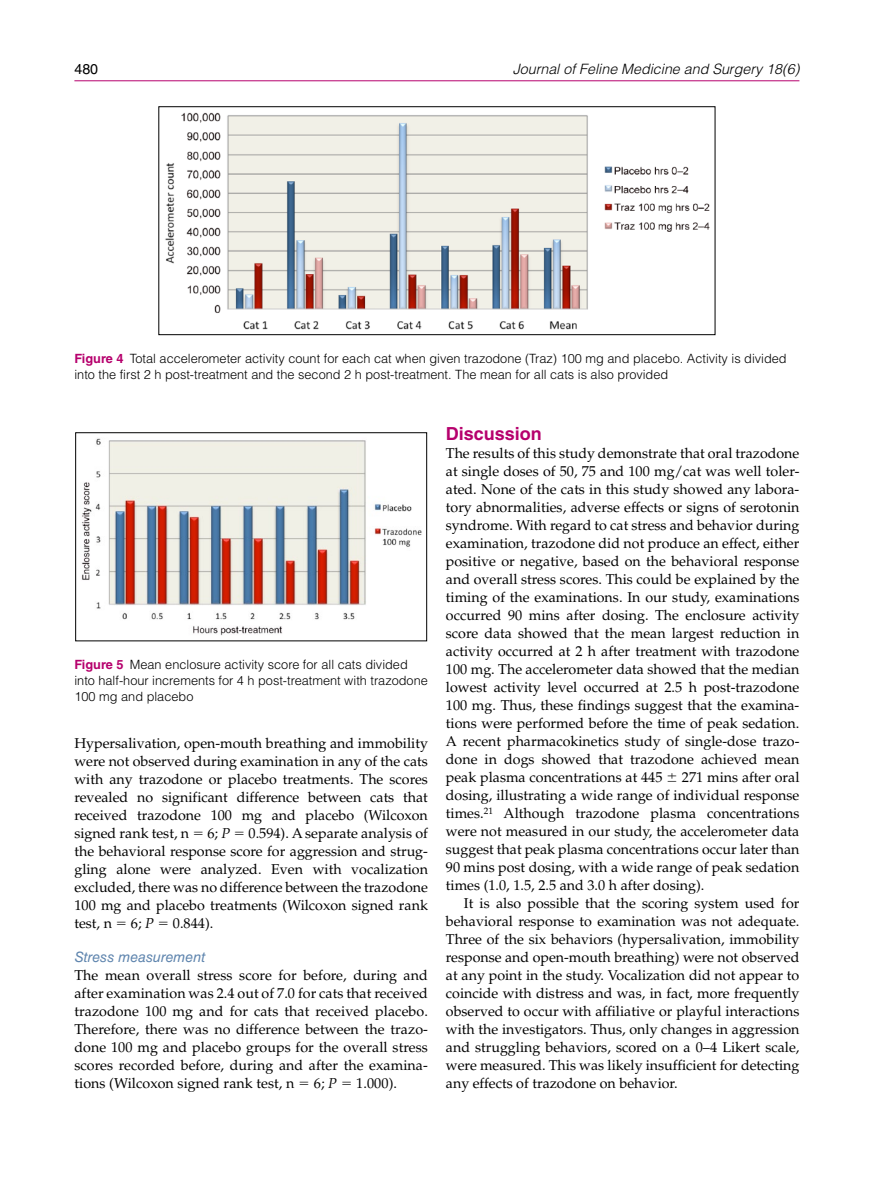
<style>
.page{position:relative;width:893px;height:1191px;background:#fff}
.page>*{position:absolute;margin:0;border:0;box-sizing:border-box;transform-origin:0 0}
.t1{font:700 18px "Helvetica LT Std";color:#b6006d}
.t2{font:14.25px/18px "Palatino LT Std";color:#000;text-align:justify}
.t3{font:italic 300 14.25px "Helvetica LT Std";color:#000}
.t4{font:italic 14.25px "Helvetica LT Std";color:#5f85ae}
.t5{font:14.25px "Helvetica LT Std";color:#000}
.t6{font:300 12.75px/15.8px "Helvetica LT Std";color:#000}
.s1{font-weight:700;color:#b6006d}
.s2{font-style:italic}
</style>
<div class="page">
<hr style="left:74px;top:80px;width:725px;height:1px;background:#b6006d">
<img style="left:165px;top:112px;width:545px;height:218px">
<div style="left:158px;top:106px;width:557px;height:229px;border:1px solid #000"></div>
<img style="left:81px;top:438px;width:341px;height:198px">
<div style="left:75px;top:432px;width:352px;height:209px;border:1px solid #000"></div>
<p class="t5" style="left:74px;top:61px;width:25px">480</p>
<p class="t3" style="left:513px;top:60px;width:288px">Journal of Feline Medicine and Surgery 18(6)</p>
<p class="t6" style="left:74px;top:350px;width:714px"><span class="s1">Figure 4</span> Total accelerometer activity count for each cat when given trazodone (Traz) 100 mg and placebo. Activity is divided into the first 2 h post-treatment and the second 2 h post-treatment. The mean for all cats is also provided</p>
<p class="t6" style="left:74px;top:656px;width:355px"><span class="s1">Figure 5</span> Mean enclosure activity score for all cats divided into half-hour increments for 4 h post-treatment with trazodone<br>100 mg and placebo</p>
<p class="t2" style="left:74px;top:734px;width:355px">Hypersalivation, open-mouth breathing and immobility were not observed during examination in any of the cats with any trazodone or placebo treatments. The scores revealed no significant difference between cats that received trazodone 100 mg and placebo (Wilcoxon signed rank test, n</p>
<p class="t2" style="left:74px;top:824px;width:355px;text-indent:174px">0.594). A separate analysis of the behavioral response score for aggression and strug&shy;gling alone were analyzed. Even with vocalization excluded, there was no difference between the trazodone 100 mg and placebo treatments (Wilcoxon signed rank test, n</p>
<p class="t2" style="left:208px;top:824px;width:24px">6; <span class="s2">P</span></p>
<p class="t2" style="left:131px;top:914px;width:24px">6; <span class="s2">P</span></p>
<p class="t2" style="left:173px;top:914px;width:42px">0.844).</p>
<p class="t4" style="left:74px;top:949px;width:132px">Stress measurement</p>
<p class="t2" style="left:74px;top:966px;width:355px">The mean overall stress score for before, during and after examination was 2.4 out of 7.0 for cats that received trazodone 100 mg and for cats that received placebo.<br>Therefore, there was no difference between the trazo&shy;done 100 mg and placebo groups for the overall stress scores recorded before, during and after the examina&shy;tions (Wilcoxon signed rank test, n</p>
<p class="t2" style="left:314px;top:1074px;width:25px">6; <span class="s2">P</span></p>
<p class="t2" style="left:356px;top:1074px;width:42px">1.000).</p>
<p class="t1" style="left:446px;top:423px;width:98px">Discussion</p>
<p class="t2" style="left:446px;top:445px;width:355px">The results of this study demonstrate that oral trazodone at single doses of 50, 75 and 100 mg/cat was well toler&shy;ated. None of the cats in this study showed any labora&shy;tory abnormalities, adverse effects or signs of serotonin syndrome. With regard to cat stress and behavior during examination, trazodone did not produce an effect, either positive or negative, based on the behavioral response and overall stress scores. This could be explained by the timing of the examinations. In our study, examinations occurred 90 mins after dosing. The enclosure activity score data showed that the mean largest reduction in activity occurred at 2 h after treatment with trazodone 100 mg. The accelerometer data showed that the median lowest activity level occurred at 2.5 h post-trazodone 100 mg. Thus, these findings suggest that the examina&shy;tions were performed before the time of peak sedation.<br>A recent pharmacokinetics study of single-dose trazo&shy;done in dogs showed that trazodone achieved mean peak plasma concentrations at 445</p>
<p class="t2" style="left:446px;top:768px;width:355px;text-indent:236px">271 mins after oral dosing, illustrating a wide range of individual response times.<sup>21</sup> Although trazodone plasma concentrations were not measured in our study, the accelerometer data suggest that peak plasma concentrations occur later than 90 mins post dosing, with a wide range of peak sedation times (1.0, 1.5, 2.5 and 3.0 h after dosing).</p>
<p class="t2" style="left:446px;top:895px;width:355px;text-indent:18px">It is also possible that the scoring system used for behavioral response to examination was not adequate.<br>Three of the six behaviors (hypersalivation, immobility response and open-mouth breathing) were not observed at any point in the study. Vocalization did not appear to coincide with distress and was, in fact, more frequently observed to occur with affiliative or playful interactions with the investigators. Thus, only changes in aggression and struggling behaviors, scored on a 0–4 Likert scale, were measured. This was likely insufficient for detecting any effects of trazodone on behavior.</p>
</div>
